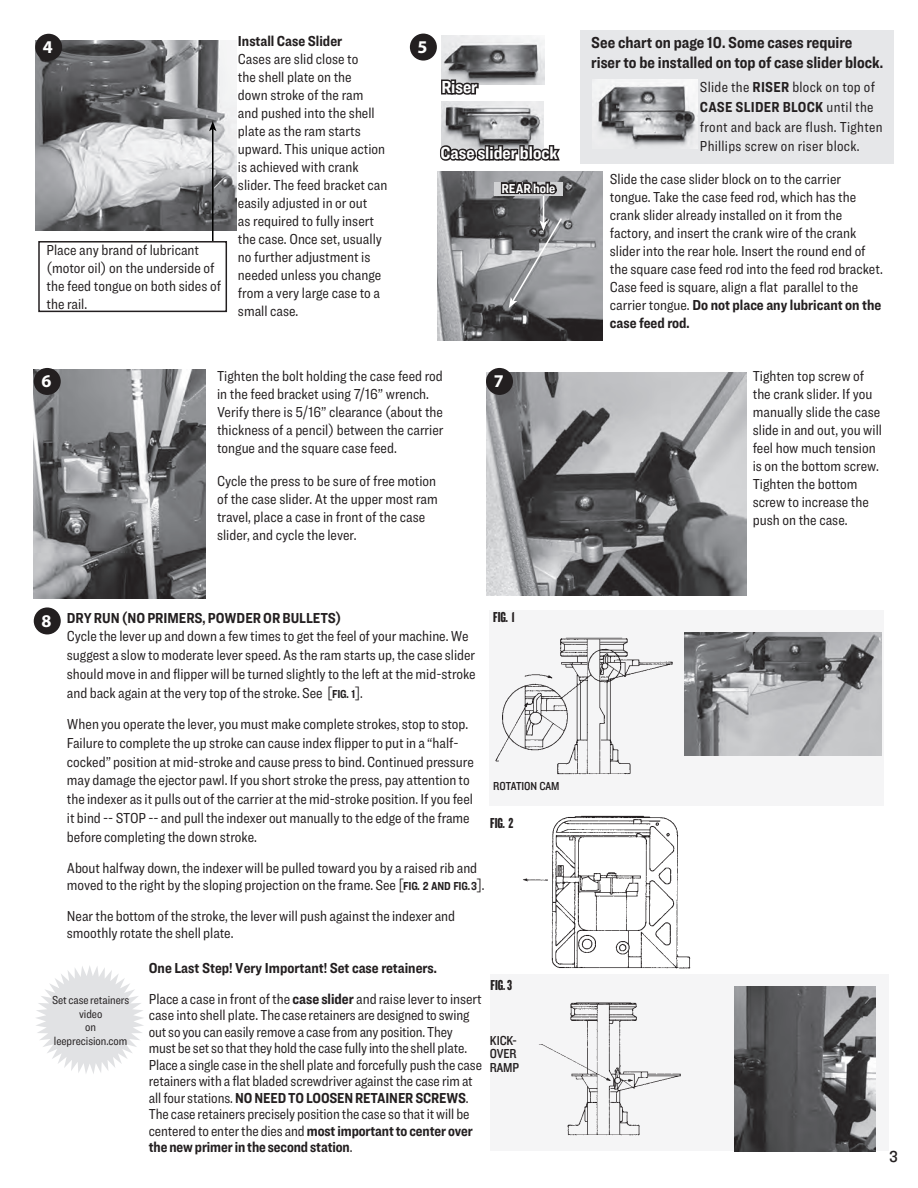
<style>
.page{position:relative;width:918px;height:1188px;background:#fff}
.page>*{position:absolute;margin:0;border:0;box-sizing:border-box;transform-origin:0 0}
.t1{font:700 18px "Ringside Condensed";color:#fff}
.t2{font:700 18px "Myriad Pro";color:#fff}
.t3{font:700 16.5px/19.5px "Ringside Condensed";color:#231f20}
.text{font:16.5px "Knockout 31 Junior Middlewt";color:#231f20}
.text-2{font:15px/18px "Ringside Condensed";color:#231f20}
.text-3{font:15px/19.8px "Ringside Condensed";letter-spacing:.02em;color:#231f20}
.BoldHeadings{font:700 15px "Ringside Condensed";color:#231f20}
.text-4{font:700 15px "Ringside Condensed";color:#231f20}
.t4{font:15px "Knockout 68 Full Featherwt";letter-spacing:-.005em;color:#231f20}
.t5{font:13.5px/13.5px "Knockout 30 Junior Welterwt";letter-spacing:-.005em;color:#231f20}
.t6{font:700 13.5px "Ringside Condensed";color:#fff}
.Listing{font:12px/13.5px "Ringside Condensed";letter-spacing:-.005em;color:#231f20;text-align:center}
.t7{font:12px "Knockout 30 Junior Welterwt";letter-spacing:-.005em;color:#231f20}
.s1{font-weight:700;font-size:12px}
.s2{font-weight:700}
</style>
<div class="page">
<div style="left:580px;top:31px;width:314px;height:133px;background:#e6e7e9"></div>
<img style="left:441px;top:102px;width:103px;height:42px">
<img style="left:438px;top:172px;width:165px;height:169px">
<div style="left:490px;top:974px;width:399px;height:177px;background:#f5f5f6"></div>
<div style="left:489px;top:610px;width:395px;height:196px;background:#f5f5f6"></div>
<img style="left:33px;top:369px;width:172px;height:230px">
<img style="left:495px;top:637px;width:178px;height:138px">
<div style="left:34px;top:368px;width:27px;height:27px;background:#231f20;border-radius:50%"></div>
<img style="left:486px;top:372px;width:261px;height:224px">
<div style="left:34px;top:607px;width:27px;height:27px;background:#231f20;border-radius:50%"></div>
<img style="left:523px;top:815px;width:168px;height:154px">
<img style="left:539px;top:1002px;width:142px;height:134px">
<div style="left:410px;top:34px;width:27px;height:27px;background:#231f20;border-radius:50%"></div>
<img style="left:35px;top:41px;width:201px;height:190px">
<div style="left:486px;top:368px;width:27px;height:27px;background:#231f20;border-radius:50%"></div>
<div style="left:38px;top:241px;width:189px;height:71px;border:2px solid #231f20"></div>
<div style="left:35px;top:34px;width:27px;height:27px;background:#231f20;border-radius:50%"></div>
<hr style="left:212px;top:129px;width:2px;height:112px;background:#000">
<svg style="left:209px;top:121px;width:7px;height:10px"></svg>
<img style="left:685px;top:633px;width:196px;height:122px">
<img style="left:735px;top:987px;width:140px;height:164px">
<svg style="left:36px;top:966px;width:108px;height:108px"></svg>
<svg style="left:438px;top:144px;width:125px;height:164px;background:#868789"></svg>
<img style="left:442px;top:35px;width:102px;height:50px">
<svg style="left:441px;top:78px;width:39px;height:17px"></svg>
<img style="left:593px;top:80px;width:105px;height:66px">
<p class="t2" style="left:43px;top:35px;width:11px">4</p>
<p class="text-2" style="left:46px;top:240px;width:176px">Place any brand of lubricant (motor oil) on the underside of the feed tongue on both sides of the rail.</p>
<p class="BoldHeadings" style="left:238px;top:30px;width:106px">Install Case Slider</p>
<p class="text-2" style="left:238px;top:49px;width:151px">Cases are slid close to<br>the shell plate on the<br>down stroke of the ram and pushed into the shell plate as the ram starts upward. This unique action is achieved with crank slider. The feed bracket can easily adjusted in or out<br>as required to fully insert the case. Once set, usually no further adjustment is needed unless you change from a very large case to a small case.</p>
<p class="t2" style="left:418px;top:35px;width:11px">5</p>
<p class="t1" style="left:441px;top:74px;width:37px">Riser</p>
<p class="t1" style="left:441px;top:140px;width:119px">Case slider block</p>
<p class="t6" style="left:502px;top:178px;width:55px">REAR hole</p>
<p class="t2" style="left:42px;top:370px;width:11px">6</p>
<p class="text-2" style="left:217px;top:367px;width:228px">Tighten the bolt holding the case feed rod in the feed bracket using 7/16” wrench.<br>Verify there is 5/16” clearance (about the thickness of a pencil) between the carrier tongue and the square case feed.</p>
<p class="text-2" style="left:217px;top:472px;width:222px">Cycle the press to be sure of free motion of the case slider. At the upper most ram travel, place a case in front of the case slider, and cycle the lever.</p>
<p class="t2" style="left:494px;top:370px;width:11px">7</p>
<p class="t2" style="left:42px;top:609px;width:11px">8</p>
<p class="text-4" style="left:67px;top:607px;width:276px">DRY RUN (NO PRIMERS, POWDER OR BULLETS)</p>
<p class="text-2" style="left:67px;top:627px;width:410px;line-height:18.8px">Cycle the lever up and down a few times to get the feel of your machine. We suggest a slow to moderate lever speed. As the ram starts up, the case slider should move in and flipper will be turned slightly to the left at the mid-stroke and back again at the very top of the stroke. See [<span class="s1">FIG. 1</span>].</p>
<p class="text-2" style="left:67px;top:714px;width:408px;line-height:18.8px">When you operate the lever, you must make complete strokes, stop to stop.<br>Failure to complete the up stroke can cause index flipper to put in a “half&shy;cocked” position at mid-stroke and cause press to bind. Continued pressure may damage the ejector pawl. If you short stroke the press, pay attention to the indexer as it pulls out of the carrier at the mid-stroke position. If you feel it bind -- STOP -- and pull the indexer out manually to the edge of the frame before completing the down stroke.</p>
<p class="text-2" style="left:67px;top:860px;width:419px;line-height:16.5px">About halfway down, the indexer will be pulled toward you by a raised rib and moved to the right by the sloping projection on the frame. See [<span class="s1">FIG. 2 AND FIG. 3</span>].</p>
<p class="text-2" style="left:67px;top:908px;width:390px;line-height:16.5px">Near the bottom of the stroke, the lever will push against the indexer and smoothly rotate the shell plate.</p>
<p class="t4" style="left:493px;top:608px;width:23px">FIG. 1</p>
<p class="t7" style="left:493px;top:778px;width:68px">ROTATION CAM</p>
<p class="t4" style="left:490px;top:814px;width:25px">FIG. 2</p>
<p class="Listing" style="left:52px;top:994px;width:79px">Set case retainers video<br>on leeprecision.com</p>
<p class="BoldHeadings" style="left:149px;top:957px;width:290px">One Last Step! Very Important! Set case retainers.</p>
<p class="text-2" style="left:149px;top:990px;width:335px;line-height:16.5px">Place a case in front of the <span class="s2">case slider</span> and raise lever to insert case into shell plate. The case retainers are designed to swing out so you can easily remove a case from any position. They must be set so that they hold the case fully into the shell plate.<br>Place a single case in the shell plate and forcefully push the case retainers with a flat bladed screwdriver against the case rim at all four stations. <span class="s2">NO NEED TO LOOSEN RETAINER SCREWS</span>.<br>The case retainers precisely position the case so that it will be centered to enter the dies and <span class="s2">most important to center over the new primer in the second station</span>.</p>
<p class="t4" style="left:491px;top:976px;width:23px">FIG. 3</p>
<p class="t5" style="left:490px;top:1033px;width:28px">KICK-<br>OVER</p>
<p class="t5" style="left:490px;top:1060px;width:31px">RAMP</p>
<p class="t3" style="left:591px;top:33px;width:293px">See chart on page 10. Some cases require riser to be installed on top of case slider block.</p>
<p class="text-3" style="left:700px;top:77px;width:184px">Slide the <span class="s2">RISER</span> block on top of<br><span class="s2">CASE SLIDER BLOCK</span> until the front and back are flush. Tighten<br>Phillips screw on riser block.</p>
<p class="text-2" style="left:610px;top:170px;width:274px">Slide the case slider block on to the carrier tongue. Take the case feed rod, which has the crank slider already installed on it from the factory, and insert the crank wire of the crank slider into the rear hole. Insert the round end of the square case feed rod into the feed rod bracket.<br>Case feed is square, align a flat parallel to the carrier tongue. <span class="s2">Do not place any lubricant on the case feed rod.</span></p>
<p class="text-2" style="left:753px;top:367px;width:131px">Tighten top screw of the crank slider. If you manually slide the case slide in and out, you will feel how much tension is on the bottom screw.<br>Tighten the bottom screw to increase the push on the case.</p>
<p class="text" style="left:889px;top:1145px;width:10px">3</p>
</div>
